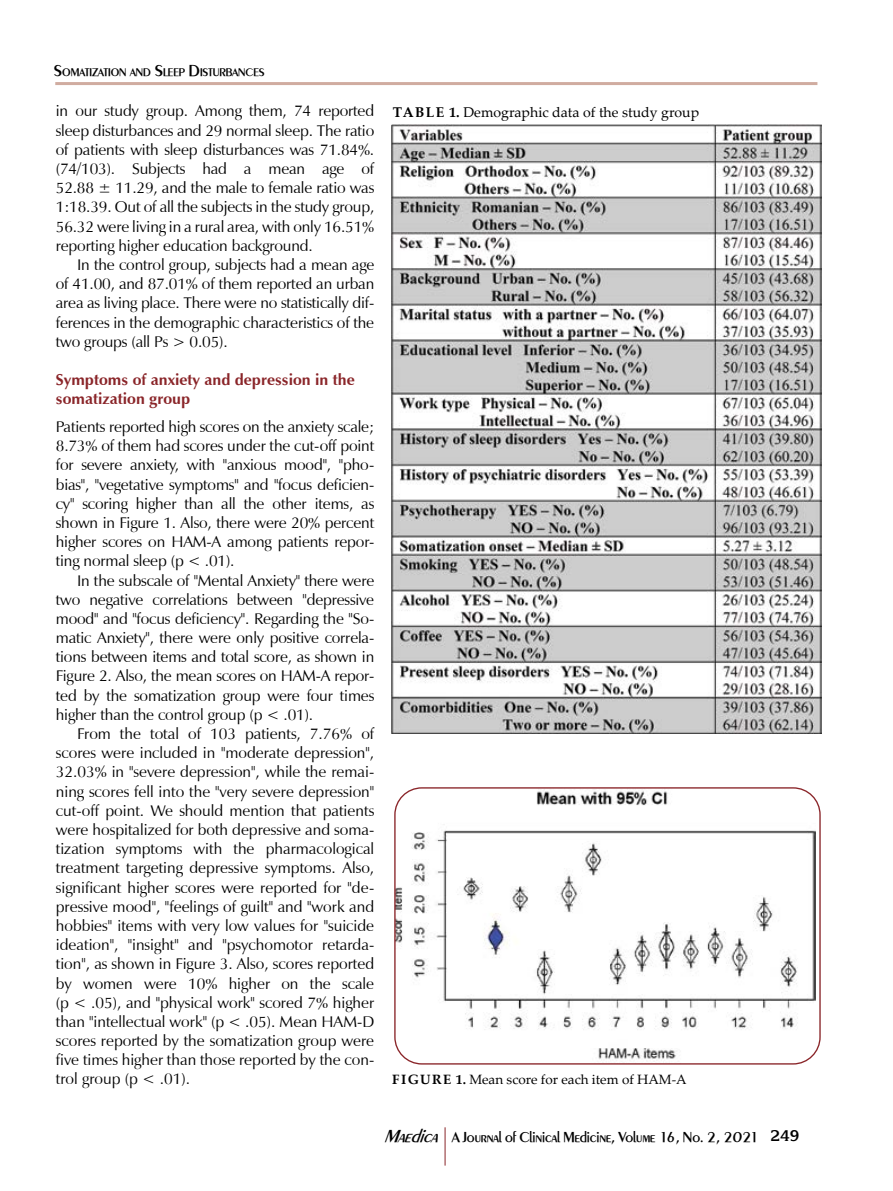
<style>
.page{position:relative;width:893px;height:1191px;background:#fff}
.page>*{position:absolute;margin:0;border:0;box-sizing:border-box;transform-origin:0 0}
.t1{font:15.75px/19.2px "Z Humanist Normal";letter-spacing:-.01em;color:#000;text-align:justify}
.t2{font:700 15.75px/19.2px "Z Humanist";color:#8a2529}
.t3{font:500 15px "Peinaud";letter-spacing:-.005em;color:#000}
.t4{font:14.1px "Palatino Linotype";color:#000}
.t5{font:13.5px "Palatino Linotype";color:#000}
.t6{font:500 11.55px "Peinaud";color:#000}
.s1{font-size:16.5px}
.s2{font-weight:700}
.s3{font-style:italic;font-size:18px}
.s4{font-family:"Korina";font-weight:700}
</style>
<div class="page">
<hr style="left:55px;top:82px;width:762px;height:3px;background:#d0aca0">
<hr style="left:445px;top:1127px;width:1px;height:38px;background:#8a2529">
<img style="left:392px;top:125px;width:430px;height:608px">
<img style="left:395px;top:789px;width:421px;height:275px">
<div style="left:394px;top:787px;width:427px;height:277px;border:1px solid #8a2529;border-radius:27px"></div>
<p class="t6" style="left:54px;top:65px;width:211px"><span class="s1">S</span>OMATIZATION AND <span class="s1">S</span>LEEP <span class="s1">D</span>ISTURBANCES</p>
<p class="t1" style="left:56px;top:102px;width:320px">in our study group. Among them, 74 reported sleep disturbances and 29 normal sleep. The ratio of patients with sleep disturbances was 71.84%. (74/103). Subjects had a mean age of 52.88 ± 11.29, and the male to female ratio was 1:18.39. Out of all the subjects in the study group, 56.32 were living in a rural area, with only 16.51% reporting higher education background.</p>
<p class="t1" style="left:56px;top:255px;width:320px;text-indent:21px">In the control group, subjects had a mean age of 41.00, and 87.01% of them reported an urban area as living place. There were no statistically dif&shy;ferences in the demographic characteristics of the two groups (all Ps &gt; 0.05).</p>
<p class="t2" style="left:56px;top:370px;width:301px">Symptoms of anxiety and depression in the somatization group</p>
<p class="t1" style="left:56px;top:417px;width:320px">Patients reported high scores on the anxiety scale; 8.73% of them had scores under the cut-off point for severe anxiety, with "anxious mood", "pho&shy;bias", "vegetative symptoms" and "focus deficien&shy;cy" scoring higher than all the other items, as shown in Figure 1. Also, there were 20% percent higher scores on HAM-A among patients repor&shy;ting normal sleep (p &lt; .01).</p>
<p class="t1" style="left:56px;top:571px;width:320px;text-indent:21px">In the subscale of "Mental Anxiety" there were two negative correlations between "depressive mood" and "focus deficiency". Regarding the "So&shy;matic Anxiety", there were only positive correla&shy;tions between items and total score, as shown in Figure 2. Also, the mean scores on HAM-A repor&shy;ted by the somatization group were four times higher than the control group (p &lt; .01).</p>
<p class="t1" style="left:56px;top:724px;width:320px;text-indent:21px">From the total of 103 patients, 7.76% of scores were included in "moderate depression", 32.03% in "severe depression", while the remai&shy;ning scores fell into the "very severe depression" cut-off point. We should mention that patients were hospitalized for both depressive and soma&shy;tization symptoms with the pharmacological treatment targeting depressive symptoms. Also, significant higher scores were reported for "de&shy;pressive mood", "feelings of guilt" and "work and hobbies" items with very low values for "suicide ideation", "insight" and "psychomotor retarda&shy;tion", as shown in Figure 3. Also, scores reported by women were 10% higher on the scale (p &lt; .05), and "physical work" scored 7% higher than "intellectual work" (p &lt; .05). Mean HAM-D scores reported by the somatization group were five times higher than those reported by the con&shy;trol group (p &lt; .01).</p>
<p class="t4" style="left:393px;top:103px;width:308px"><span class="s2">TABLE 1.</span> Demographic data of the study group</p>
<p class="t5" style="left:392px;top:1069px;width:296px"><span class="s2">FIGURE 1.</span> Mean score for each item of HAM-A</p>
<p class="t3" style="left:384px;top:1127px;width:417px"><span class="s3">Maedica</span> A Journal of Clinical Medicine, Volume 16, No. 2, 2021 <span class="s4">249</span></p>
</div>
